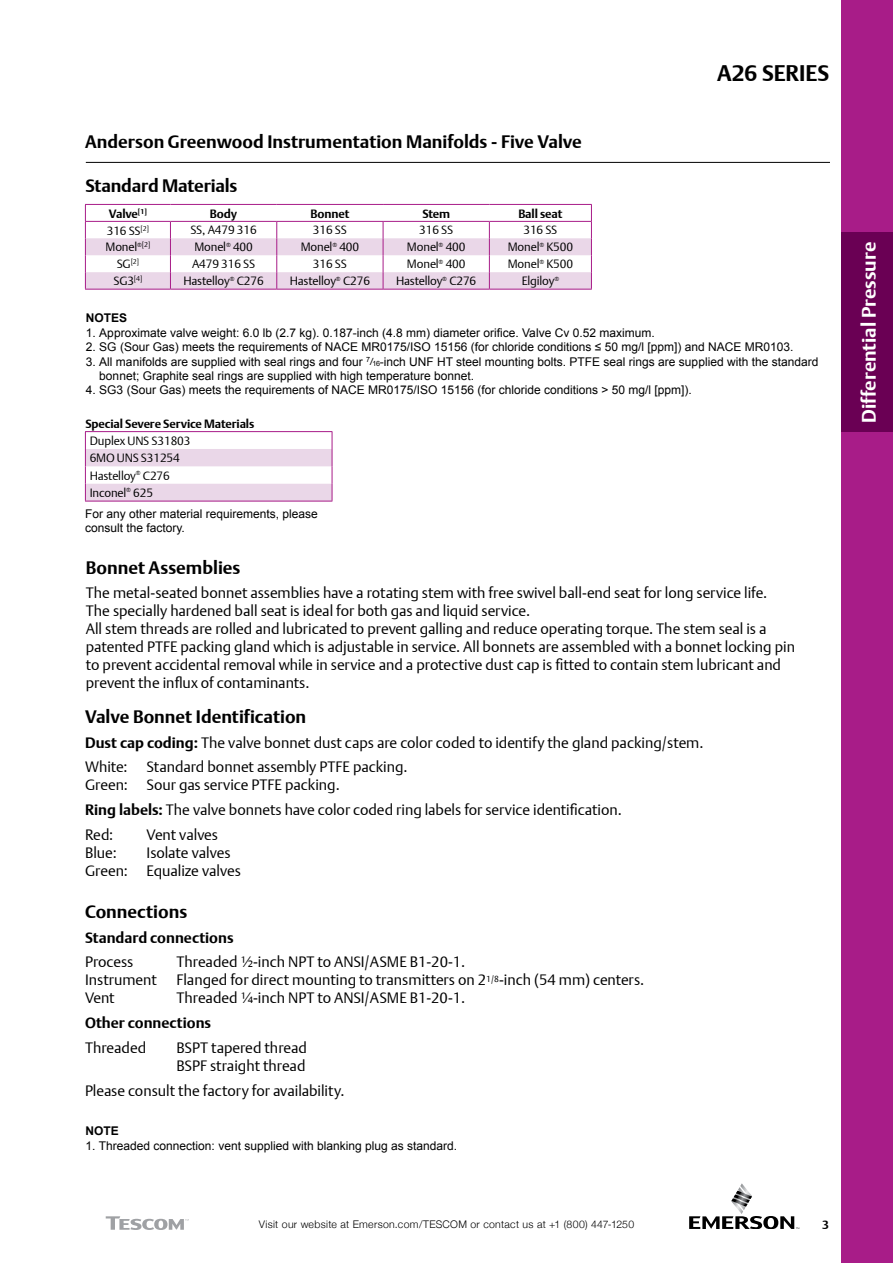
<style>
.page{position:relative;width:893px;height:1263px;background:#fff}
.page>*{position:absolute;margin:0;border:0;box-sizing:border-box;transform-origin:0 0}
.t1{font:700 22.5px "DTL Argo T";color:#000}
.t2{font:700 19.5px "DTL Argo T";color:#fff}
.t3{font:700 18px "DTL Argo T";color:#000}
.t4{font:15px/18px "DTL Argo T Light";color:#000}
.t5{font:700 15px "DTL Argo T";color:#000}
.t6{font:12px/14.4px "Arial";color:#000}
.t7{font:12px/17.4px "DTL Argo T Light";letter-spacing:-.01em;color:#000}
.t8{font:700 12px "DTL Argo T";letter-spacing:-.01em;color:#000}
.t9{font:700 12px "Arial";color:#000}
.t10{font:300 10.5px "Helvetica Neue";letter-spacing:.03em;color:#000}
.t11{font:7.05px "DTL Argo T Light";color:#000}
.s1{font-size:12px}
.s2{font-size:9.9px}
.s3{font-size:7.2px}
.s4{font-family:"DTL Argo T";font-weight:700}
</style>
<div class="page">
<div style="left:842px;top:0;width:51px;height:1263px;background:#a81c88"></div>
<svg style="left:689px;top:1183px;width:110px;height:46px"></svg>
<hr style="left:86px;top:162px;width:744px;height:1px;background:#000">
<svg style="left:106px;top:1216px;width:83px;height:14px"></svg>
<div style="left:842px;top:233px;width:51px;height:199px;background:#6a0054"></div>
<hr style="left:85px;top:289px;width:85px;height:1px;background:#a81c88">
<hr style="left:170px;top:289px;width:107px;height:1px;background:#a81c88">
<hr style="left:277px;top:289px;width:106px;height:1px;background:#a81c88">
<hr style="left:383px;top:289px;width:106px;height:1px;background:#a81c88">
<hr style="left:489px;top:289px;width:103px;height:1px;background:#a81c88">
<hr style="left:85px;top:204px;width:85px;height:1px;background:#a81c88">
<hr style="left:170px;top:204px;width:107px;height:1px;background:#a81c88">
<hr style="left:277px;top:204px;width:106px;height:1px;background:#a81c88">
<hr style="left:383px;top:204px;width:106px;height:1px;background:#a81c88">
<hr style="left:489px;top:204px;width:103px;height:1px;background:#a81c88">
<svg style="left:85px;top:205px;width:507px;height:84px"></svg>
<hr style="left:85px;top:431px;width:247px;height:1px;background:#a81c88">
<svg style="left:85px;top:432px;width:248px;height:69px"></svg>
<hr style="left:85px;top:501px;width:247px;height:1px;background:#a81c88">
<p class="t3" style="left:85px;top:131px;width:498px">Anderson Greenwood Instrumentation Manifolds - Five Valve</p>
<p class="t3" style="left:85px;top:175px;width:153px">Standard Materials</p>
<p class="t8" style="left:109px;top:206px;width:39px">Valve<sup>[1]</sup></p>
<p class="t8" style="left:210px;top:206px;width:29px">Body</p>
<p class="t8" style="left:310px;top:206px;width:40px">Bonnet</p>
<p class="t8" style="left:422px;top:206px;width:29px">Stem</p>
<p class="t8" style="left:518px;top:206px;width:46px">Ball seat</p>
<p class="t7" style="left:107px;top:221px;width:44px">316 SS<sup>[2]</sup></p>
<p class="t7" style="left:190px;top:221px;width:68px">SS, A479 316</p>
<p class="t7" style="left:313px;top:221px;width:35px">316 SS</p>
<p class="t7" style="left:419px;top:221px;width:35px">316 SS</p>
<p class="t7" style="left:523px;top:221px;width:35px">316 SS</p>
<p class="t7" style="left:105px;top:238px;width:46px">Monel<sup>®</sup><sup>[2]</sup></p>
<p class="t7" style="left:194px;top:238px;width:60px">Monel<sup>®</sup> 400</p>
<p class="t7" style="left:301px;top:238px;width:60px">Monel<sup>®</sup> 400</p>
<p class="t7" style="left:407px;top:238px;width:60px">Monel<sup>®</sup> 400</p>
<p class="t7" style="left:508px;top:238px;width:67px">Monel<sup>®</sup> K500</p>
<p class="t11" style="left:117px;top:258px;width:24px"><span class="s1">SG</span>[2]</p>
<p class="t7" style="left:192px;top:255px;width:65px">A479 316 SS</p>
<p class="t7" style="left:313px;top:255px;width:35px">316 SS</p>
<p class="t7" style="left:407px;top:255px;width:60px">Monel<sup>®</sup> 400</p>
<p class="t7" style="left:508px;top:255px;width:67px">Monel<sup>®</sup> K500</p>
<p class="t7" style="left:113px;top:272px;width:30px">SG3<sup>[4]</sup></p>
<p class="t7" style="left:183px;top:272px;width:82px">Hastelloy<sup>®</sup> C276</p>
<p class="t7" style="left:290px;top:272px;width:82px">Hastelloy<sup>®</sup> C276</p>
<p class="t7" style="left:396px;top:272px;width:82px">Hastelloy<sup>®</sup> C276</p>
<p class="t7" style="left:522px;top:272px;width:39px">Elgiloy<sup>®</sup></p>
<h1 class="t1" style="left:717px;top:60px;width:114px">A26 SERIES</h1>
<p class="t9" style="left:86px;top:310px;width:43px">NOTES</p>
<p class="t6" style="left:86px;top:325px;width:570px">1. Approximate valve weight: 6.0 lb (2.7 kg). 0.187-inch (4.8 mm) diameter orifice. Valve Cv 0.52 maximum.</p>
<p class="t6" style="left:86px;top:340px;width:709px">2. SG (Sour Gas) meets the requirements of NACE MR0175/ISO 15156 (for chloride conditions ≤ 50 mg/l [ppm]) and NACE MR0103.</p>
<p class="t6" style="left:99px;top:354px;width:721px;text-indent:-13px">3. All manifolds are supplied with seal rings and four <sup>7</sup><span class="s2">/</span><span class="s3">16</span>-inch UNF HT steel mounting bolts. PTFE seal rings are supplied with the standard bonnet; Graphite seal rings are supplied with high temperature bonnet.</p>
<p class="t6" style="left:86px;top:383px;width:608px">4. SG3 (Sour Gas) meets the requirements of NACE MR0175/ISO 15156 (for chloride conditions &gt; 50 mg/l [ppm]).</p>
<p class="t8" style="left:85px;top:417px;width:170px">Special Severe Service Materials</p>
<p class="t7" style="left:90px;top:432px;width:102px">Duplex UNS S31803<br>6MO UNS S31254<br>Hastelloy<sup>®</sup> C276<br>Inconel<sup>®</sup> 625</p>
<p class="t6" style="left:85px;top:507px;width:234px">For any other material requirements, please consult the factory.</p>
<p class="t3" style="left:86px;top:556px;width:156px">Bonnet Assemblies</p>
<p class="t4" style="left:86px;top:584px;width:711px">The metal-seated bonnet assemblies have a rotating stem with free swivel ball-end seat for long service life.<br>The specially hardened ball seat is ideal for both gas and liquid service.<br>All stem threads are rolled and lubricated to prevent galling and reduce operating torque. The stem seal is a patented PTFE packing gland which is adjustable in service. All bonnets are assembled with a bonnet locking pin to prevent accidental removal while in service and a protective dust cap is fitted to contain stem lubricant and prevent the influx of contaminants.</p>
<p class="t3" style="left:85px;top:706px;width:223px">Valve Bonnet Identification</p>
<p class="t4" style="left:85px;top:730px;width:620px;line-height:24.8px"><span class="s4">Dust cap coding:</span> The valve bonnet dust caps are color coded to identify the gland packing/stem.<br>White:</p>
<p class="t4" style="left:85px;top:758px;width:324px;text-indent:62px">Standard bonnet assembly PTFE packing.<br>Green: Sour gas service PTFE packing.</p>
<p class="t4" style="left:85px;top:797px;width:538px;line-height:24.8px"><span class="s4">Ring labels:</span> The valve bonnets have color coded ring labels for service identification.<br>Red:</p>
<p class="t4" style="left:147px;top:825px;width:73px">Vent valves</p>
<p class="t4" style="left:85px;top:843px;width:157px;text-indent:62px">Isolate valves<br>Green: Equalize valves</p>
<p class="t4" style="left:85px;top:843px;width:33px">Blue:</p>
<p class="t3" style="left:85px;top:901px;width:104px">Connections</p>
<p class="t5" style="left:85px;top:928px;width:150px">Standard connections</p>
<p class="t4" style="left:85px;top:953px;width:50px">Process</p>
<p class="t4" style="left:177px;top:953px;width:290px">Threaded ½-inch NPT to ANSI/ASME B1-20-1.</p>
<p class="t4" style="left:85px;top:971px;width:73px">Instrument</p>
<p class="t4" style="left:177px;top:971px;width:469px">Flanged for direct mounting to transmitters on 2<sup>1/8</sup>-inch (54 mm) centers.</p>
<p class="t4" style="left:85px;top:989px;width:31px">Vent</p>
<p class="t4" style="left:177px;top:989px;width:290px">Threaded ¼-inch NPT to ANSI/ASME B1-20-1.</p>
<p class="t5" style="left:85px;top:1014px;width:128px">Other connections</p>
<p class="t4" style="left:85px;top:1038px;width:63px">Threaded</p>
<p class="t4" style="left:177px;top:1038px;width:132px">BSPT tapered thread<br>BSPF straight thread</p>
<p class="t4" style="left:85px;top:1081px;width:261px">Please consult the factory for availability.</p>
<p class="t9" style="left:85px;top:1123px;width:35px">NOTE</p>
<p class="t6" style="left:85px;top:1138px;width:373px">1. Threaded connection: vent supplied with blanking plug as standard.</p>
<p class="t10" style="left:259px;top:1216px;width:377px">Visit our website at Emerson.com/TESCOM or contact us at +1 (800) 447-1250</p>
<p class="t8" style="left:822px;top:1217px;width:8px">3</p>
<h2 class="t2" style="left:857px;top:423px;width:183px;rotate:-90deg">Differential Pressure</h2>
</div>
